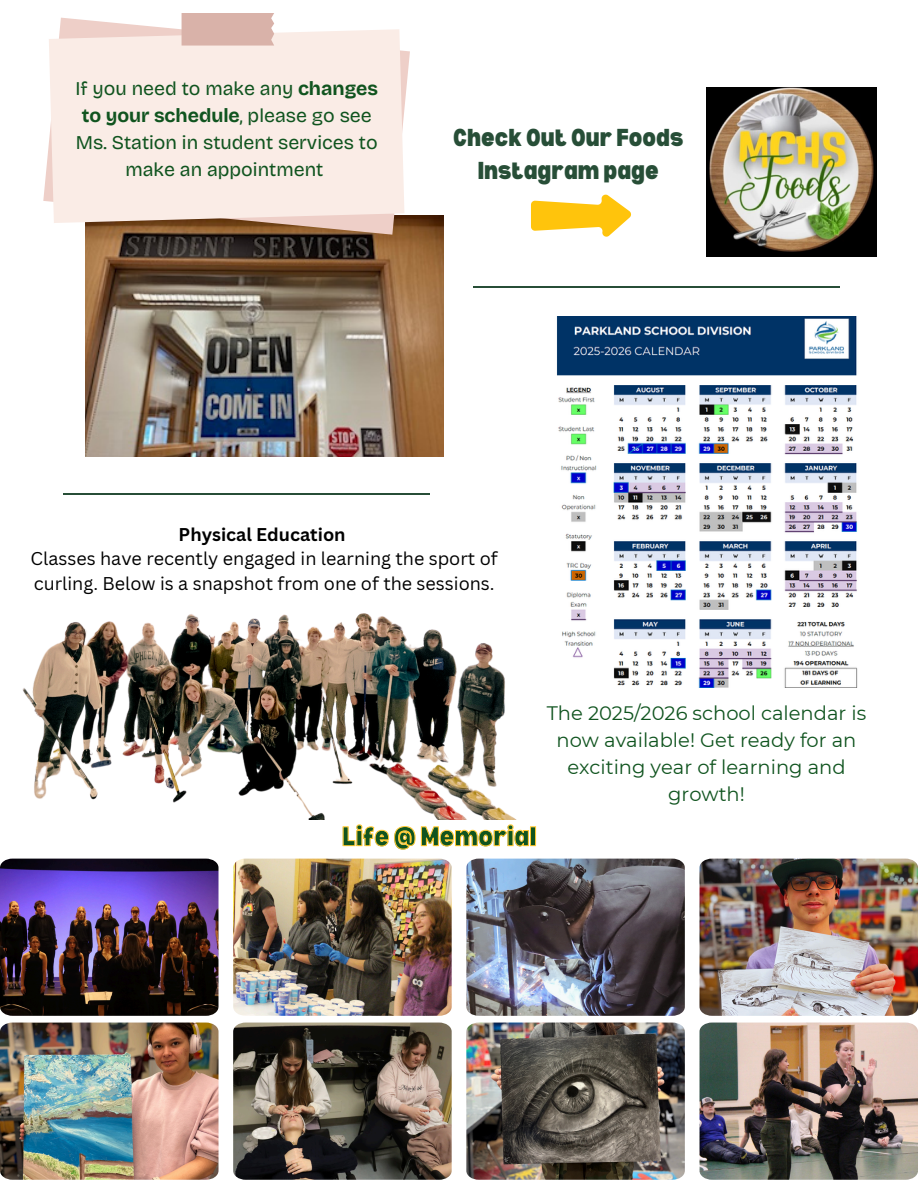
<style>
.page{position:relative;width:918px;height:1188px;background:#fff}
.page>*{position:absolute;margin:0;border:0;box-sizing:border-box;transform-origin:0 0}
.t1{font:900 semi-condensed 26.4px "Bernoru";color:#10541f}
.t2{font:900 semi-condensed 24px/32.7px "Bernoru";color:#274e37;text-align:center}
.t3{font:19.5px/27px "Bricolage Grotesque";color:#10541f;text-align:center}
.t4{font:19.5px/27px "Montserrat";color:#10541f;text-align:center}
.t5{font:18px/24.8px "Canva Sans";color:#000}
.t6{font:700 18px "Canva Sans";color:#000}
.s1{font-weight:700}
</style>
<div class="page">
<img style="left:22px;top:613px;width:495px;height:207px">
<img style="left:0;top:859px;width:218px;height:157px">
<img style="left:0;top:1023px;width:218px;height:157px">
<img style="left:233px;top:859px;width:219px;height:157px">
<img style="left:233px;top:1023px;width:219px;height:157px">
<img style="left:466px;top:1023px;width:219px;height:157px">
<img style="left:466px;top:859px;width:219px;height:157px">
<img style="left:700px;top:859px;width:218px;height:157px">
<img style="left:700px;top:1023px;width:218px;height:157px">
<svg style="left:343px;top:825px;width:193px;height:24px"></svg>
<img style="left:707px;top:87px;width:169px;height:169px">
<img style="left:86px;top:216px;width:357px;height:240px">
<svg style="left:43px;top:18px;width:367px;height:217px"></svg>
<div style="left:49px;top:29px;width:355px;height:194px;background:#faece6"></div>
<div style="left:182px;top:13px;width:92px;height:33px;background:#d9b2a9"></div>
<svg style="left:531px;top:195px;width:100px;height:42px"></svg>
<img style="left:557px;top:317px;width:301px;height:371px">
<hr style="left:63px;top:493px;width:367px;height:1px;background:#274e37">
<hr style="left:473px;top:286px;width:367px;height:1px;background:#274e37">
<p class="t3" style="left:76px;top:75px;width:304px">If you need to make any <span class="s1">changes to your schedule</span>, please go see<br>Ms. Station in student services to make an appointment</p>
<p class="t2" style="left:453px;top:120px;width:232px">Check Out Our Foods<br>Instagram page</p>
<p class="t6" style="left:179px;top:521px;width:169px">Physical Education</p>
<p class="t5" style="left:31px;top:546px;width:469px">Classes have recently engaged in learning the sport of curling. Below is a snapshot from one of the sessions.</p>
<h1 class="t1" style="left:342px;top:821px;width:196px">Life @ Memorial</h1>
<p class="t4" style="left:547px;top:700px;width:321px">The 2025/2026 school calendar is now available! Get ready for an exciting year of learning and growth!</p>
</div>
